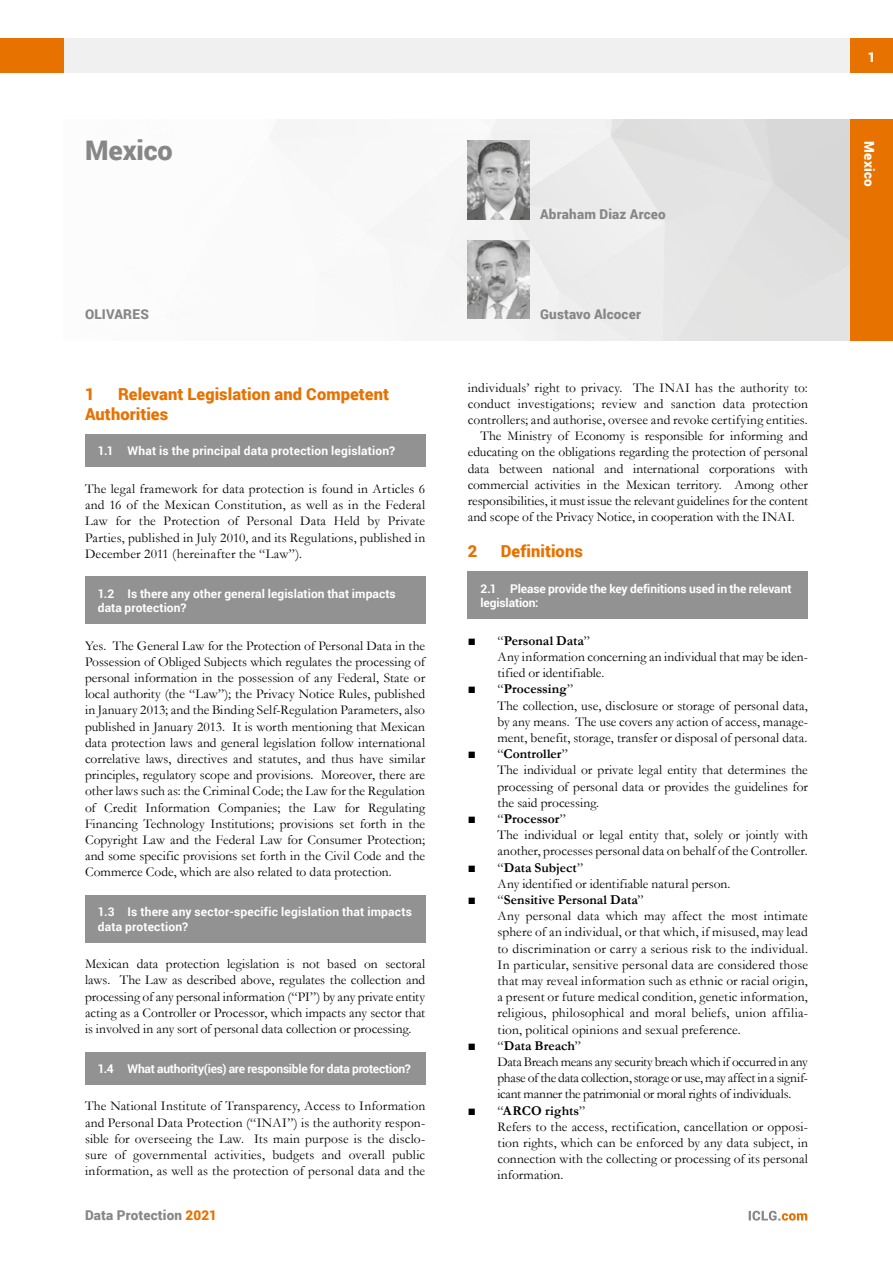
<style>
.page{position:relative;width:893px;height:1263px;background:#fff}
.page>*{position:absolute;margin:0;border:0;box-sizing:border-box;transform-origin:0 0}
.t1{font:900 27px "Roboto";color:#878787}
.t2{font:900 16.5px/19.8px "Roboto";letter-spacing:.005em;color:#e87200}
.t3{font:13.5px/16.2px "Garamond";letter-spacing:.005em;color:#000}
.t4{font:13.5px/16.2px "Garamond";letter-spacing:-.02em;color:#000}
.t5{font:900 13.5px "Roboto";letter-spacing:.015em;color:#878787}
.t6{font:900 13.5px "Roboto";letter-spacing:.01em;color:#fff}
.t7{font:700 12px/14.4px "Roboto";letter-spacing:.005em;color:#fff}
.t8{font:700 12px "Roboto";letter-spacing:-.02em;color:#fff}
.s1{color:#e87200}
.s2{font-weight:700}
</style>
<div class="page">
<div style="left:64px;top:38px;width:786px;height:34px;background:#f0f0f0"></div>
<div style="left:850px;top:38px;width:43px;height:34px;background:#e87200"></div>
<div style="left:0;top:38px;width:64px;height:34px;background:#e87200"></div>
<svg style="left:749px;top:1211px;width:58px;height:9px"></svg>
<img style="left:270px;top:119px;width:580px;height:221px">
<img style="left:468px;top:240px;width:61px;height:79px">
<div style="left:850px;top:119px;width:43px;height:221px;background:#e87200"></div>
<img style="left:468px;top:140px;width:61px;height:79px">
<div style="left:468px;top:572px;width:340px;height:47px;background:#929292"></div>
<div style="left:85px;top:434px;width:340px;height:33px;background:#929292"></div>
<div style="left:85px;top:577px;width:340px;height:47px;background:#929292"></div>
<div style="left:85px;top:895px;width:340px;height:47px;background:#929292"></div>
<div style="left:85px;top:1052px;width:340px;height:32px;background:#929292"></div>
<h1 class="t1" style="left:85px;top:131px;width:89px">Mexico</h1>
<p class="t5" style="left:540px;top:205px;width:127px">Abraham Diaz Arceo</p>
<p class="t5" style="left:85px;top:305px;width:65px">OLIVARES</p>
<p class="t5" style="left:540px;top:305px;width:103px">Gustavo Alcocer</p>
<p class="t2" style="left:85px;top:384px;width:305px;text-indent:33px">Relevant Legislation and Competent<br>Authorities</p>
<p class="t7" style="left:98px;top:443px;width:299px">1.1 What is the principal data protection legislation?</p>
<p class="t3" style="left:85px;top:480px;width:342px;text-align:justify">The legal framework for data protection is found in Articles 6 and 16 of the Mexican Constitution, as well as in the Federal Law for the Protection of Personal Data Held by Private Parties, published in July 2010, and its Regulations, published in December 2011 (hereinafter the “Law”).</p>
<p class="t7" style="left:98px;top:586px;width:300px">1.2 Is there any other general legislation that impacts data protection?</p>
<p class="t3" style="left:85px;top:637px;width:342px;text-align:justify">Yes. The General Law for the Protection of Personal Data in the Possession of Obliged Subjects which regulates the processing of personal information in the possession of any Federal, State or local authority (the “Law”); the Privacy Notice Rules, published in January 2013; and the Binding Self-Regulation Parameters, also published in January 2013. It is worth mentioning that Mexican data protection laws and general legislation follow international correlative laws, directives and statutes, and thus have similar principles, regulatory scope and provisions. Moreover, there are other laws such as: the Criminal Code; the Law for the Regulation of Credit Information Companies; the Law for Regulating Financing Technology Institutions; provisions set forth in the Copyright Law and the Federal Law for Consumer Protection; and some specific provisions set forth in the Civil Code and the Commerce Code, which are also related to data protection.</p>
<p class="t7" style="left:98px;top:904px;width:316px">1.3 Is there any sector-specific legislation that impacts data protection?</p>
<p class="t3" style="left:85px;top:955px;width:342px;text-align:justify">Mexican data protection legislation is not based on sectoral laws. The Law as described above, regulates the collection and processing of any personal information (“PI”) by any private entity acting as a Controller or Processor, which impacts any sector that is involved in any sort of personal data collection or processing.</p>
<p class="t8" style="left:98px;top:1060px;width:315px">1.4 What authority(ies) are responsible for data protection?</p>
<p class="t3" style="left:85px;top:1098px;width:342px;text-align:justify">The National Institute of Transparency, Access to Information and Personal Data Protection (“INAI”) is the authority respon&shy;sible for overseeing the Law. Its main purpose is the disclo&shy;sure of governmental activities, budgets and overall public information, as well as the protection of personal data and the</p>
<p class="t2" style="left:85px;top:384px;width:11px">1</p>
<p class="t5" style="left:85px;top:1206px;width:133px">Data Protection <span class="s1">2021</span></p>
<p class="t3" style="left:468px;top:379px;width:342px">individuals’ right to privacy. The INAI has the authority to:</p>
<p class="t3" style="left:468px;top:395px;width:342px">conduct investigations; review and sanction data protection</p>
<p class="t3" style="left:468px;top:411px;width:342px">controllers; and authorise, oversee and revoke certifying entities.</p>
<p class="t3" style="left:480px;top:427px;width:329px">The Ministry of Economy is responsible for informing and</p>
<p class="t3" style="left:468px;top:444px;width:342px">educating on the obligations regarding the protection of personal</p>
<p class="t3" style="left:468px;top:460px;width:342px">data between national and international corporations with</p>
<p class="t3" style="left:468px;top:476px;width:342px">commercial activities in the Mexican territory. Among other</p>
<p class="t3" style="left:468px;top:492px;width:342px">responsibilities, it must issue the relevant guidelines for the content</p>
<p class="t3" style="left:468px;top:508px;width:328px">and scope of the Privacy Notice, in cooperation with the INAI.</p>
<p class="t2" style="left:468px;top:541px;width:11px">2</p>
<p class="t2" style="left:501px;top:541px;width:84px">Definitions</p>
<p class="t7" style="left:480px;top:581px;width:312px">2.1 Please provide the key definitions used in the relevant legislation:</p>
<p class="t3" style="left:497px;top:632px;width:312px;text-indent:-30px">■ “<span class="s2">Personal Data</span>”<br>Any information concerning an individual that may be iden&shy;tified or identifiable.</p>
<p class="t3" style="left:497px;top:681px;width:312px;text-indent:-30px">■ “<span class="s2">Processing</span>”<br>The collection, use, disclosure or storage of personal data, by any means. The use covers any action of access, manage&shy;ment, benefit, storage, transfer or disposal of personal data.</p>
<p class="t3" style="left:497px;top:745px;width:312px;text-indent:-30px">■ “<span class="s2">Controller</span>”<br>The individual or private legal entity that determines the processing of personal data or provides the guidelines for the said processing.</p>
<p class="t3" style="left:497px;top:810px;width:312px;text-indent:-30px">■ “<span class="s2">Processor</span>”<br>The individual or legal entity that, solely or jointly with another, processes personal data on behalf of the Controller.</p>
<p class="t3" style="left:497px;top:859px;width:234px;text-indent:-30px">■ “<span class="s2">Data Subject</span>”<br>Any identified or identifiable natural person.</p>
<p class="t3" style="left:497px;top:891px;width:312px;text-indent:-30px">■ “<span class="s2">Sensitive Personal Data</span>”<br>Any personal data which may affect the most intimate sphere of an individual, or that which, if misused, may lead to discrimination or carry a serious risk to the individual.<br>In particular, sensitive personal data are considered those that may reveal information such as ethnic or racial origin, a present or future medical condition, genetic information, religious, philosophical and moral beliefs, union affilia&shy;tion, political opinions and sexual preference.</p>
<p class="t4" style="left:497px;top:1037px;width:312px;text-indent:-30px">■ “<span class="s2">Data Breach</span>”<br>Data Breach means any security breach which if occurred in any phase of the data collection, storage or use, may affect in a signif&shy;icant manner the patrimonial or moral rights of individuals.</p>
<p class="t3" style="left:497px;top:1102px;width:312px;text-indent:-30px">■ “<span class="s2">ARCO rights</span>”<br>Refers to the access, rectification, cancellation or opposi&shy;tion rights, which can be enforced by any data subject, in connection with the collecting or processing of its personal information.</p>
<p class="t6" style="left:868px;top:48px;width:9px">1</p>
<p class="t6" style="left:879px;top:141px;width:46px;rotate:90deg">Mexico</p>
</div>
